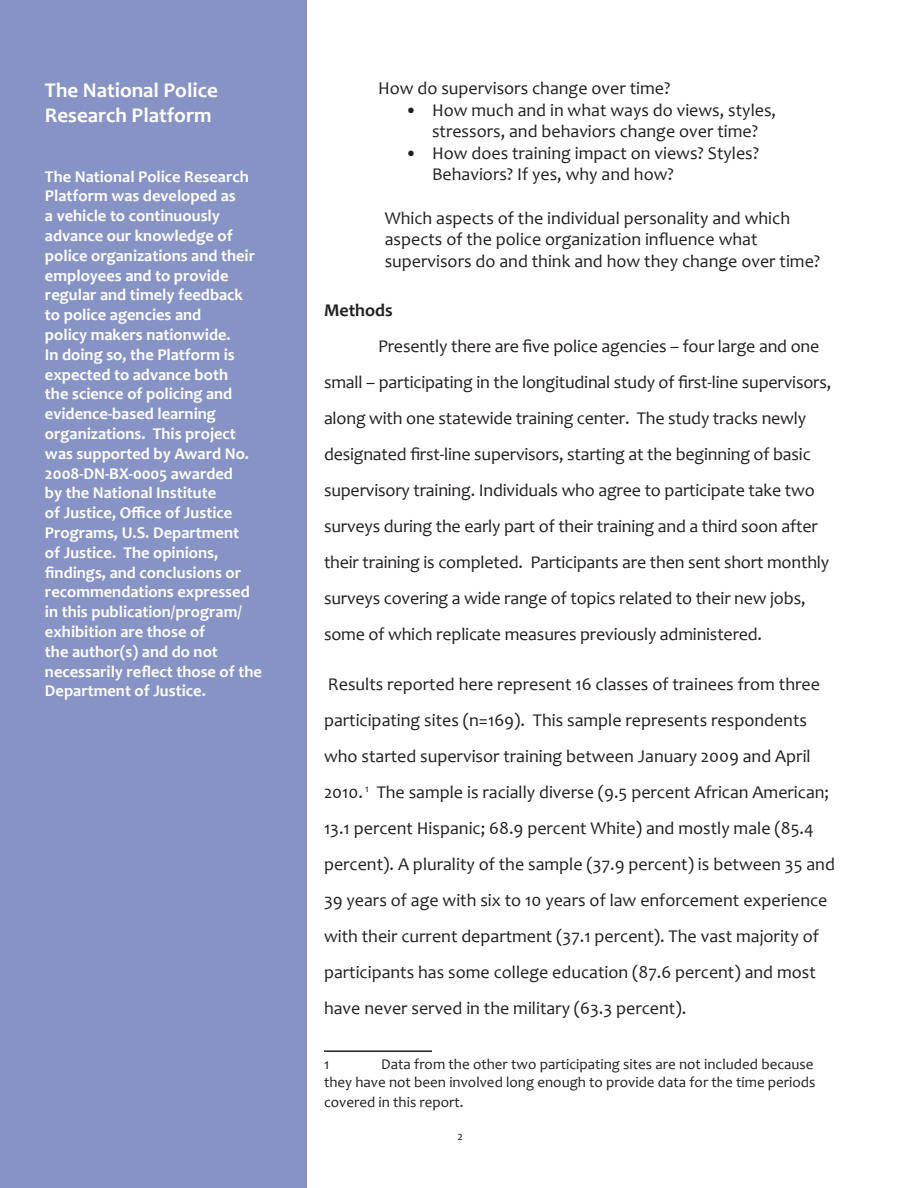
<style>
.page{position:relative;width:918px;height:1188px;background:#fff}
.page>*{position:absolute;margin:0;border:0;box-sizing:border-box;transform-origin:0 0}
.t1{font:700 21px/25.2px "Candara";color:#fff}
.t2{font:18px/36px "Candara";color:#231f20}
.t3{font:700 18px "Candara";color:#231f20}
.t4{font:700 16.5px/19.8px "Candara";color:#fff}
.t5{font:15px/18px "Candara";color:#231f20;text-align:right}
.t6{font:12px "Candara";color:#231f20}
</style>
<div class="page">
<hr style="left:324px;top:1050px;width:108px;height:2px;background:#231f20">
<div style="left:0;top:1px;width:307px;height:1187px;background:#8793c5"></div>
<p class="t1" style="left:45px;top:77px;width:174px">The National Police<br>Research Platform</p>
<p class="t4" style="left:45px;top:166px;width:218px">The National Police Research<br>Platform was developed as<br>a vehicle to continuously advance our knowledge of police organizations and their employees and to provide regular and timely feedback to police agencies and<br>policy makers nationwide.<br>In doing so, the Platform is expected to advance both<br>the science of policing and evidence-based learning organizations. This project was supported by Award No.<br>2008-DN-BX-0005 awarded<br>by the National Institute<br>of Justice, Office of Justice<br>Programs, U.S. Department<br>of Justice. The opinions, findings, and conclusions or recommendations expressed in this publication/program/ exhibition are those of<br>the author(s) and do not necessarily reflect those of the<br>Department of Justice.</p>
<p class="t2" style="left:378px;top:70px;width:294px">How do supervisors change over time?</p>
<p class="t2" style="left:405px;top:99px;width:373px;line-height:21.6px;text-align:center">• How much and in what ways do views, styles, stressors, and behaviors change over time?</p>
<p class="t2" style="left:432px;top:142px;width:329px;line-height:21.6px;text-indent:-27px">• How does training impact on views? Styles?<br>Behaviors? If yes, why and how?</p>
<p class="t2" style="left:385px;top:207px;width:437px;line-height:21.6px">Which aspects of the individual personality and which aspects of the police organization influence what supervisors do and think and how they change over time?</p>
<p class="t3" style="left:324px;top:299px;width:70px">Methods</p>
<p class="t2" style="left:324px;top:328px;width:509px;text-indent:54px">Presently there are five police agencies – four large and one small – participating in the longitudinal study of first-line supervisors, along with one statewide training center. The study tracks newly designated first-line supervisors, starting at the beginning of basic supervisory training. Individuals who agree to participate take two surveys during the early part of their training and a third soon after their training is completed. Participants are then sent short monthly surveys covering a wide range of topics related to their new jobs, some of which replicate measures previously administered.</p>
<p class="t2" style="left:324px;top:666px;width:512px">Results reported here represent 16 classes of trainees from three participating sites (n=169). This sample represents respondents who started supervisor training between January 2009 and April 2010. <sup>1</sup> The sample is racially diverse (9.5 percent African American; 13.1 percent Hispanic; 68.9 percent White) and mostly male (85.4 percent). A plurality of the sample (37.9 percent) is between 35 and 39 years of age with six to 10 years of law enforcement experience with their current department (37.1 percent). The vast majority of participants has some college education (87.6 percent) and most have never served in the military (63.3 percent).</p>
<p class="t5" style="left:324px;top:1055px;width:493px">Data from the other two participating sites are not included because<br>they have not been involved long enough to provide data for the time periods</p>
<p class="t5" style="left:324px;top:1093px;width:141px">covered in this report.</p>
<p class="t5" style="left:324px;top:1055px;width:7px">1</p>
<p class="t6" style="left:457px;top:1129px;width:7px">2</p>
</div>
